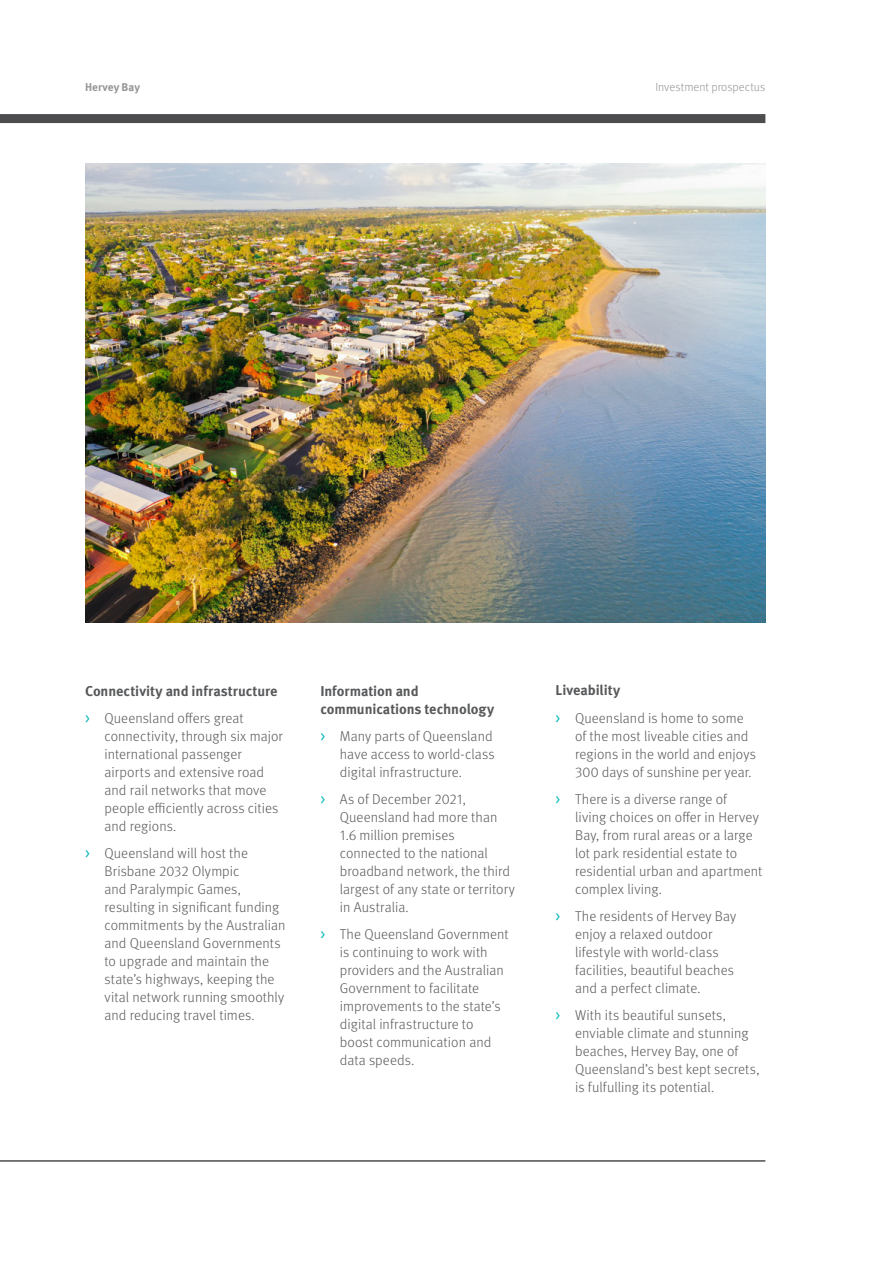
<style>
.page{position:relative;width:893px;height:1263px;background:#fff}
.page>*{position:absolute;margin:0;border:0;box-sizing:border-box;transform-origin:0 0}
.t1{font:300 14.25px/18px "Meta Pro";letter-spacing:.005em;color:#58595b}
.t2{font:700 14.25px/27px "Meta Pro";letter-spacing:-.005em;color:#58595b}
.t3{font:300 12px "Meta Pro";color:#939598}
.t4{font:700 11.25px "Meta Pro";letter-spacing:.005em;color:#939598}
.s1{font-family:"Meta Pro Norm";font-weight:400;color:#00b7b7}
.s2{font-weight:300}
.s3{font-weight:700}
</style>
<div class="page">
<div style="left:0;top:114px;width:765px;height:9px;background:#4d4d4f"></div>
<hr style="left:0;top:1160px;width:765px;height:2px;background:#4d4d4f">
<img style="left:85px;top:164px;width:680px;height:459px">
<p class="t4" style="left:85px;top:79px;width:57px">Hervey Bay</p>
<p class="t3" style="left:655px;top:79px;width:112px">Investment prospectus</p>
<p class="t2" style="left:85px;top:676px;width:194px">Connectivity and infrastructure <span class="s1">&gt;</span> <span class="s2">Queensland offers great</span></p>
<p class="t1" style="left:105px;top:726px;width:180px">connectivity, through six major international passenger airports and extensive road and rail networks that move people efficiently across cities and regions.</p>
<p class="t1" style="left:105px;top:843px;width:182px;text-indent:-19px"><span class="s1">&gt;</span> Queensland will host the<br>Brisbane 2032 Olympic<br>and Paralympic Games, resulting in significant funding commitments by the Australian and Queensland Governments to upgrade and maintain the state’s highways, keeping the vital network running smoothly and reducing travel times.</p>
<p class="t2" style="left:320px;top:681px;width:175px;line-height:18px">Information and communications technology</p>
<p class="t1" style="left:340px;top:726px;width:156px;text-indent:-19px"><span class="s1">&gt;</span> Many parts of Queensland have access to world-class digital infrastructure.</p>
<p class="t1" style="left:340px;top:789px;width:177px;text-indent:-19px"><span class="s1">&gt;</span> As of December 2021,<br>Queensland had more than<br>1.6 million premises connected to the national broadband network, the third largest of any state or territory in Australia.</p>
<p class="t1" style="left:340px;top:924px;width:170px;text-indent:-19px"><span class="s1">&gt;</span> The Queensland Government is continuing to work with providers and the Australian<br>Government to facilitate improvements to the state’s digital infrastructure to boost communication and data speeds.</p>
<p class="t1" style="left:556px;top:676px;width:190px;line-height:27px"><span class="s3">Liveability<br></span><span class="s1">&gt;</span> Queensland is home to some</p>
<p class="t1" style="left:575px;top:726px;width:182px">of the most liveable cities and regions in the world and enjoys<br>300 days of sunshine per year.</p>
<p class="t1" style="left:575px;top:789px;width:189px;text-indent:-19px"><span class="s1">&gt;</span> There is a diverse range of<br>living choices on offer in Hervey<br>Bay, from rural areas or a large lot park residential estate to residential urban and apartment complex living.</p>
<p class="t1" style="left:575px;top:906px;width:163px;text-indent:-19px"><span class="s1">&gt;</span> The residents of Hervey Bay enjoy a relaxed outdoor lifestyle with world-class facilities, beautiful beaches and a perfect climate.</p>
<p class="t1" style="left:575px;top:1005px;width:186px;text-indent:-19px"><span class="s1">&gt;</span> With its beautiful sunsets, enviable climate and stunning beaches, Hervey Bay, one of<br>Queensland’s best kept secrets, is fulfulling its potential.</p>
</div>
